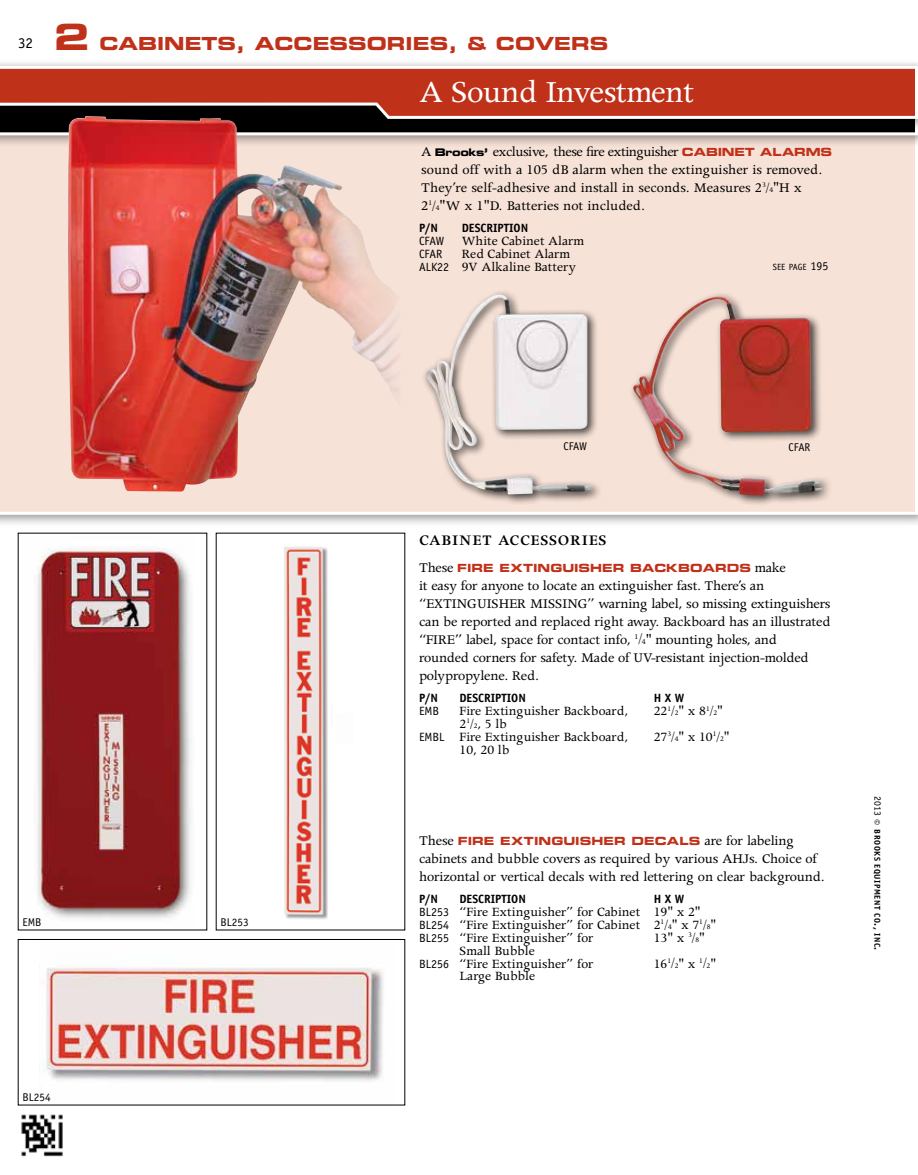
<style>
.page{position:relative;width:918px;height:1175px;background:#fff}
.page>*{position:absolute;margin:0;border:0;box-sizing:border-box;transform-origin:0 0}
.t1{font:34.5px "Apollo";letter-spacing:-.02em;color:#fff}
.t2{font:18px "Eurostile LT Bold Extended Two";color:#c0311a}
.t3{font:600 16.5px "Apollo";letter-spacing:.05em;color:#000}
.t4{font:15px/18px "Apollo";letter-spacing:-.015em;color:#000}
.t5{font:15px "Officina Sans";color:#000}
.t6{font:14.25px/12.8px "Apollo";color:#000}
.t7{font:700 12px "Officina Sans";color:#000}
.t8{font:12px "Officina Sans";color:#000}
.t9{font:11.25px "Eurostile LT Bold Extended Two";letter-spacing:.005em;color:#c0311a}
.t10{font:11.25px "Officina Sans";color:#000}
.t11{font:9px "Officina Sans";letter-spacing:-.01em;color:#000}
.t12{font:700 8.4px "Officina Sans";letter-spacing:.065em;color:#000}
.s1{font-size:36px}
.s2{font-family:"Eurostile LT Bold Extended Two";font-size:10.5px}
.s3{font-family:"Eurostile LT Bold Extended Two";font-size:11.25px;color:#c0311a}
.s4{font-size:7.8px}
.s5{font-family:"Officina Sans";font-size:12px}
.s6{font-size:12px}
.s7{font-size:8.25px}
.s8{font-family:"Apollo";font-size:15px;color:#000}
.s9{font-weight:400;font-size:9.75px}
.s10{font-weight:400;font-size:11.25px}
.s11{font-size:9.75px}
.s12{font-size:10.5px}
</style>
<div class="page">
<img style="left:21px;top:1114px;width:42px;height:43px">
<div style="left:0;top:61px;width:918px;height:467px;background:#000;opacity:.4"></div>
<div style="left:0;top:148px;width:918px;height:367px;background:#f7e2d7"></div>
<img style="left:39px;top:967px;width:345px;height:115px">
<div style="left:18px;top:939px;width:387px;height:166px;border:1px solid #000"></div>
<img style="left:37px;top:548px;width:154px;height:371px">
<img style="left:284px;top:546px;width:44px;height:373px">
<div style="left:0;top:79px;width:918px;height:69px;background:#000;opacity:.4"></div>
<svg style="left:0;top:132px;width:918px;height:5px"></svg>
<div style="left:0;top:59px;width:918px;height:73px;background:#000;opacity:.4"></div>
<svg style="left:0;top:64px;width:918px;height:56px;background:#b54837"></svg>
<img style="left:66px;top:116px;width:335px;height:376px">
<div style="left:422px;top:290px;width:181px;height:216px;background:#000;opacity:.75"></div>
<img style="left:423px;top:294px;width:171px;height:200px">
<div style="left:629px;top:292px;width:204px;height:215px;background:#000;opacity:.75"></div>
<img style="left:630px;top:296px;width:193px;height:200px">
<p class="t5" style="left:18px;top:34px;width:16px">32</p>
<p class="t2" style="left:54px;top:31px;width:83px"><span class="s1">2</span> CABINETS</p>
<p class="t2" style="left:236px;top:31px;width:57px">, ACCESSORIES</p>
<p class="t2" style="left:448px;top:31px;width:86px">, &amp; COVERS</p>
<h1 class="t1" style="left:419px;top:73px;width:277px">A Sound Investment</h1>
<p class="t4" style="left:421px;top:143px;width:412px">A <span class="s2">BROOKS’</span> exclusive, these fire extinguisher <span class="s3">CABINET ALARMS </span>sound off with a 105 dB alarm when the extinguisher is removed.<br>They’re self-adhesive and install in seconds. Measures 2<sup>3</sup><sup>/</sup><span class="s4">4</span>"H x 2<sup>1</sup><sup>/</sup><span class="s4">4</span>"W x 1"D. Batteries not included.</p>
<p class="t7" style="left:419px;top:221px;width:19px">P/N</p>
<p class="t7" style="left:462px;top:221px;width:66px">DESCRIPTION</p>
<p class="t6" style="left:419px;top:235px;width:167px"><span class="s5">CFAW</span> White Cabinet Alarm</p>
<p class="t8" style="left:419px;top:247px;width:25px">CFAR</p>
<p class="t6" style="left:419px;top:248px;width:159px;text-indent:43px">Red Cabinet Alarm<br><span class="s5">ALK22</span> 9V Alkaline Battery</p>
<p class="t11" style="left:773px;top:262px;width:57px">SEE PAGE <span class="s6">195</span></p>
<p class="t10" style="left:22px;top:915px;width:20px">EMB</p>
<p class="t10" style="left:220px;top:915px;width:30px">BL253</p>
<p class="t10" style="left:22px;top:1090px;width:30px">BL254</p>
<p class="t10" style="left:563px;top:439px;width:25px">CFAW</p>
<p class="t10" style="left:789px;top:441px;width:21px">CFAr</p>
<p class="t3" style="left:419px;top:531px;width:91px">CABINET ACC</p>
<p class="t3" style="left:531px;top:531px;width:76px">ESSORIES</p>
<p class="t4" style="left:419px;top:559px;width:54px">These <span class="s3">FIRE</span></p>
<p class="t9" style="left:500px;top:560px;width:28px">EXTIN</p>
<p class="t9" style="left:550px;top:560px;width:27px">GUIS</p>
<p class="t9" style="left:590px;top:560px;width:18px">HER</p>
<p class="t9" style="left:630px;top:560px;width:20px">BAC</p>
<p class="t9" style="left:666px;top:560px;width:15px">KBOARDS</p>
<p class="t4" style="left:419px;top:559px;width:368px;text-indent:336px">make it easy for anyone to locate an extinguisher fast. There’s an “extinguisher</p>
<p class="t4" style="left:419px;top:595px;width:413px;text-align:justify;text-indent:168px">” warning label, so missing extinguishers can be reported and replaced right away. Backboard has an illustrated “fire</p>
<p class="t4" style="left:530px;top:595px;width:10px">missing</p>
<p class="t4" style="left:419px;top:631px;width:391px;text-indent:36px">” label, space for contact info, <sup>1</sup><sup>/</sup><span class="s7">4</span>" mounting holes, and rounded corners for safety. Made of UV-resistant injection-molded polypropylene. Red.</p>
<p class="t7" style="left:419px;top:690px;width:19px">P/N</p>
<p class="t7" style="left:460px;top:690px;width:66px">DESCRIPTION</p>
<p class="t7" style="left:654px;top:690px;width:32px">H X W</p>
<p class="t8" style="left:419px;top:704px;width:22px">EMB</p>
<p class="t6" style="left:460px;top:705px;width:170px">Fire Extinguisher Backboard,<br>2<sup>1</sup><sup>/</sup><span class="s4">2</span>, 5 lb</p>
<p class="t6" style="left:654px;top:705px;width:71px">22<sup>1</sup><sup>/</sup><span class="s4">2</span>" x 8<sup>1</sup><sup>/</sup><span class="s4">2</span>"</p>
<p class="t6" style="left:460px;top:730px;width:170px;text-indent:-40px"><span class="s5">EMBL</span> Fire Extinguisher Backboard,<br>10, 20 lb</p>
<p class="t6" style="left:654px;top:730px;width:78px">27<sup>3</sup><sup>/</sup><span class="s4">4</span>" x 10<sup>1</sup><sup>/</sup><span class="s4">2</span>"</p>
<p class="t4" style="left:419px;top:831px;width:407px;text-indent:156px"><span class="s3">ISH ER DECALS</span> are for labeling cabinets and bubble covers as required by various AHJs. Choice of horizontal or vertical decals with red lettering on clear background.</p>
<p class="t7" style="left:419px;top:891px;width:19px">P/N</p>
<p class="t7" style="left:460px;top:891px;width:66px">DESCRIPTION</p>
<p class="t7" style="left:654px;top:891px;width:32px">H X W</p>
<p class="t6" style="left:419px;top:905px;width:283px"><span class="s5">BL253</span> “Fire Extinguisher” for Cabinet 19" x 2"</p>
<p class="t6" style="left:419px;top:918px;width:299px"><span class="s5">BL254</span> “Fire Extinguisher” for Cabinet 2<sup>1</sup><sup>/</sup><span class="s4">4</span>" x 7<sup>1</sup><sup>/</sup><span class="s4">8</span>"</p>
<p class="t6" style="left:419px;top:931px;width:176px"><span class="s5">BL255</span> “Fire Extinguisher” for</p>
<p class="t6" style="left:460px;top:944px;width:77px">Small Bubble</p>
<p class="t9" style="left:419px;top:832px;width:139px"><span class="s8">These</span> FIRE EXTINGU</p>
<p class="t6" style="left:654px;top:931px;width:53px">13" x <sup>3</sup><sup>/</sup><span class="s4">8</span>"</p>
<p class="t6" style="left:460px;top:957px;width:136px;text-indent:-40px"><span class="s5">BL256</span> “Fire Extinguisher” for<br>Large Bubble</p>
<p class="t6" style="left:654px;top:957px;width:64px">16<sup>1</sup><sup>/</sup><span class="s4">2</span>" x <sup>1</sup><sup>/</sup><span class="s4">2</span>"</p>
<p class="t12" style="left:883px;top:796px;width:155px;rotate:90deg"><span class="s9">2013</span> <span class="s10">©</span> brooks equipment co<span class="s11">.</span><span class="s12">,</span> inc<span class="s11">.</span></p>
</div>
